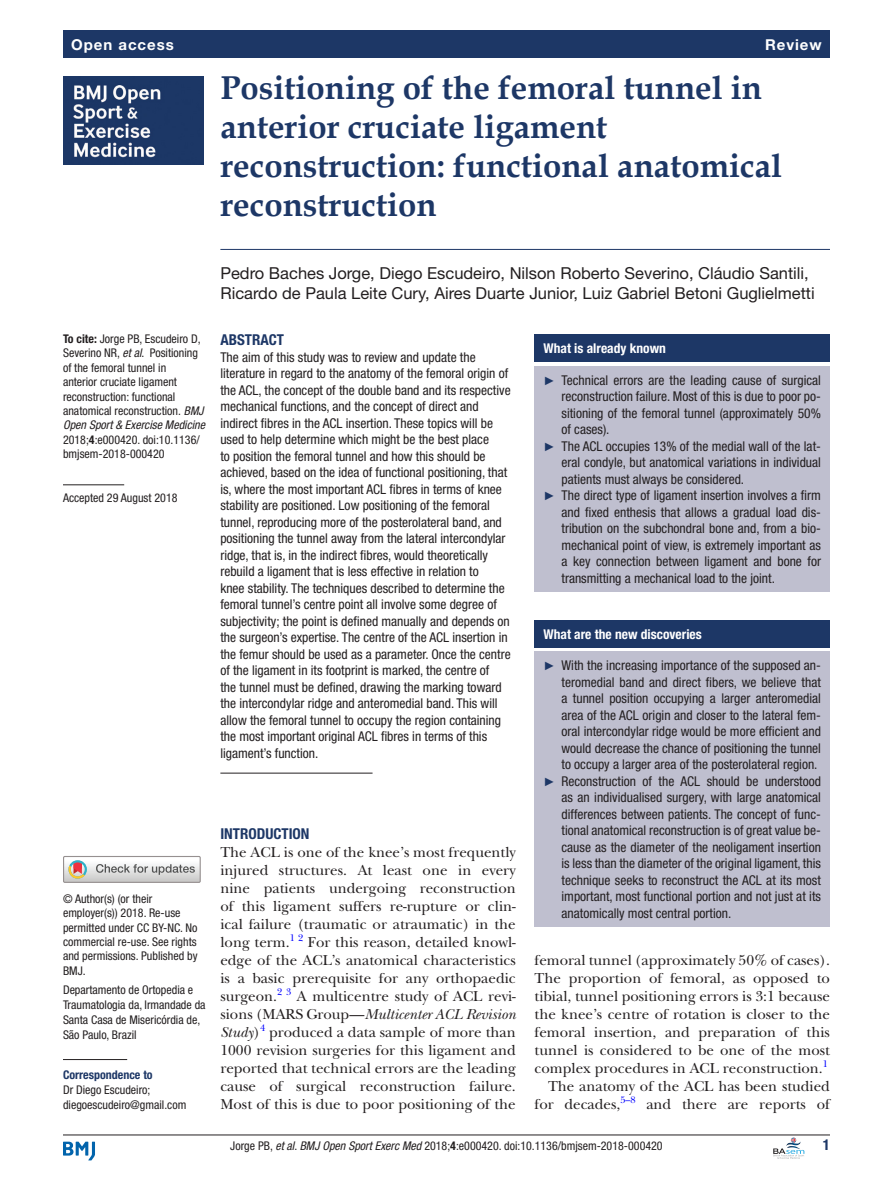
<style>
.page{position:relative;width:893px;height:1191px;background:#fff}
.page>*{position:absolute;margin:0;border:0;box-sizing:border-box;transform-origin:0 0}
.t1{font:700 33px/39px "Book Antiqua";color:#1d3766}
.t2{font:16.5px/19.5px "Helvetica Neue LT Std";color:#231f20}
.t3{font:15px/18px "New Baskerville";color:#231f20;text-align:justify}
.t4{font:700 condensed 15px "Helvetica Neue LT Std";color:#1d3766}
.t5{font:700 15px "Helvetica Neue LT Std";letter-spacing:.065em;color:#fff}
.t6{font:condensed 13.5px/16.5px "Helvetica Neue LT Std";color:#231f20}
.t7{font:700 condensed 13.5px "Helvetica Neue LT Std";color:#fff}
.t8{font:condensed 12px/14.4px "Helvetica Neue LT Std";color:#231f20}
.t9{font:700 condensed 12px "Helvetica Neue LT Std";color:#1d3766}
.t10{font:9.9px "New Baskerville";color:#00f}
.s1{font-weight:700}
.s2{font-style:italic}
.s3{font-family:"Arial";font-stretch:normal;font-size:12px;color:#1d3766}
</style>
<div class="page">
<hr style="left:63px;top:1134px;width:767px;height:1px;background:#231f20">
<svg style="left:63px;top:1141px;width:32px;height:19px"></svg>
<svg style="left:773px;top:1137px;width:31px;height:21px"></svg>
<div style="left:63px;top:31px;width:767px;height:27px;background:#1d3766"></div>
<hr style="left:220px;top:249px;width:610px;height:1px;background:#1d3766">
<hr style="left:63px;top:484px;width:61px;height:1px;background:#231f20">
<hr style="left:63px;top:1059px;width:64px;height:1px;background:#231f20">
<div style="left:63px;top:856px;width:138px;height:27px;border:1px solid #969090"></div>
<svg style="left:64px;top:856px;width:136px;height:26px"></svg>
<img style="left:63px;top:77px;width:140px;height:88px">
<div style="left:535px;top:334px;width:295px;height:28px;background:#1d3766"></div>
<div style="left:535px;top:366px;width:295px;height:226px;background:#bfbfcf"></div>
<div style="left:535px;top:620px;width:295px;height:27px;background:#1d3766"></div>
<div style="left:535px;top:651px;width:295px;height:276px;background:#bfbfcf"></div>
<hr style="left:220px;top:772px;width:153px;height:1px;background:#231f20">
<p class="t5" style="left:71px;top:35px;width:104px">Open access</p>
<p class="t5" style="left:765px;top:35px;width:58px">Review</p>
<h1 class="t1" style="left:220px;top:68px;width:563px">Positioning of the femoral tunnel in anterior cruciate ligament reconstruction: functional anatomical reconstruction</h1>
<p class="t8" style="left:63px;top:331px;width:144px"><span class="s1">To cite:</span> Jorge PB, Escudeiro D,<br>Severino NR, <span class="s2">et al</span>. Positioning of the femoral tunnel in<br>anterior cruciate ligament reconstruction: functional anatomical reconstruction. <span class="s2">BMJ<br>Open Sport &amp; Exercise Medicine<br></span>2018;<span class="s1">4</span>:e000420. doi:10.1136/ bmjsem-2018-000420</p>
<p class="t8" style="left:63px;top:490px;width:116px">Accepted 29 August 2018</p>
<p class="t8" style="left:63px;top:891px;width:136px">© Author(s) (or their employer(s)) 2018. Re-use permitted under CC BY-NC. No commercial re-use. See rights and permissions. Published by<br>BMJ.</p>
<p class="t8" style="left:63px;top:982px;width:144px;line-height:15px">Departamento de Ortopedia e<br>Traumatologia da, Irmandade da<br>Santa Casa de Misericórdia de,<br>São Paulo, Brazil</p>
<p class="t9" style="left:63px;top:1068px;width:91px">Correspondence to</p>
<p class="t8" style="left:63px;top:1082px;width:125px;line-height:15px">Dr Diego Escudeiro; diegoescudeiro@gmail.com</p>
<p class="t2" style="left:220px;top:263px;width:596px">Pedro Baches Jorge, Diego Escudeiro, Nilson Roberto Severino, Cláudio Santili,<br>Ricardo de Paula Leite Cury, Aires Duarte Junior, Luiz Gabriel Betoni Guglielmetti</p>
<p class="t4" style="left:220px;top:331px;width:49px">Abstract</p>
<p class="t6" style="left:220px;top:348px;width:292px">The aim of this study was to review and update the literature in regard to the anatomy of the femoral origin of the ACL, the concept of the double band and its respective mechanical functions, and the concept of direct and indirect fibres in the ACL insertion. These topics will be used to help determine which might be the best place<br>to position the femoral tunnel and how this should be achieved, based on the idea of functional positioning, that is, where the most important ACL fibres in terms of knee stability are positioned. Low positioning of the femoral tunnel, reproducing more of the posterolateral band, and positioning the tunnel away from the lateral intercondylar ridge, that is, in the indirect fibres, would theoretically rebuild a ligament that is less effective in relation to<br>knee stability. The techniques described to determine the femoral tunnel’s centre point all involve some degree of subjectivity; the point is defined manually and depends on the surgeon’s expertise. The centre of the ACL insertion in the femur should be used as a parameter. Once the centre of the ligament in its footprint is marked, the centre of<br>the tunnel must be defined, drawing the marking toward the intercondylar ridge and anteromedial band. This will allow the femoral tunnel to occupy the region containing the most important original ACL fibres in terms of this ligament’s function.</p>
<p class="t4" style="left:220px;top:825px;width:91px">Introduction</p>
<p class="t3" style="left:220px;top:843px;width:297px">The ACL is one of the knee’s most frequently injured structures. At least one in every nine patients undergoing reconstruction of this ligament suffers re-rupture or clin&shy;ical failure (traumatic or atraumatic) in the long term.</p>
<p class="t10" style="left:290px;top:931px;width:15px">1 2</p>
<p class="t3" style="left:220px;top:933px;width:297px;text-indent:88px">For this reason, detailed knowl&shy;edge of the ACL’s anatomical characteristics is a basic prerequisite for any orthopaedic surgeon.</p>
<p class="t10" style="left:277px;top:985px;width:16px">2 3</p>
<p class="t3" style="left:220px;top:987px;width:297px;text-indent:76px">A multicentre study of ACL revi&shy;sions (MARS Group—<span class="s2">Multicenter ACL Revision Study</span>)</p>
<p class="t10" style="left:260px;top:1021px;width:7px">4</p>
<p class="t3" style="left:220px;top:1023px;width:297px;text-indent:49px">produced a data sample of more than 1000 revision surgeries for this ligament and reported that technical errors are the leading cause of surgical reconstruction failure.<br>Most of this is due to poor positioning of the</p>
<p class="t7" style="left:544px;top:340px;width:124px">What is already known</p>
<p class="t6" style="left:544px;top:372px;width:279px"><span class="s3">►</span> Technical errors are the leading cause of surgical</p>
<p class="t6" style="left:562px;top:388px;width:261px">reconstruction failure. Most of this is due to poor po-</p>
<p class="t6" style="left:562px;top:405px;width:261px">sitioning of the femoral tunnel (approximately 50%</p>
<p class="t6" style="left:562px;top:421px;width:49px">of cases).</p>
<p class="t6" style="left:544px;top:438px;width:279px"><span class="s3">►</span> The ACL occupies 13% of the medial wall of the lat-</p>
<p class="t6" style="left:562px;top:454px;width:261px">eral condyle, but anatomical variations in individual</p>
<p class="t6" style="left:562px;top:471px;width:184px">patients must always be considered.</p>
<p class="t6" style="left:544px;top:487px;width:279px"><span class="s3">►</span> The direct type of ligament insertion involves a firm</p>
<p class="t6" style="left:562px;top:504px;width:261px">and fixed enthesis that allows a gradual load dis-</p>
<p class="t6" style="left:562px;top:520px;width:261px">tribution on the subchondral bone and, from a bio-</p>
<p class="t6" style="left:562px;top:537px;width:261px">mechanical point of view, is extremely important as</p>
<p class="t6" style="left:562px;top:553px;width:261px">a key connection between ligament and bone for</p>
<p class="t6" style="left:562px;top:569px;width:215px">transmitting a mechanical load to the joint.</p>
<p class="t7" style="left:544px;top:625px;width:160px">What are the new discoveries</p>
<p class="t6" style="left:544px;top:657px;width:279px"><span class="s3">►</span> With the increasing importance of the supposed an-</p>
<p class="t6" style="left:562px;top:674px;width:261px">teromedial band and direct fibers, we believe that</p>
<p class="t6" style="left:562px;top:690px;width:261px">a tunnel position occupying a larger anteromedial</p>
<p class="t6" style="left:562px;top:706px;width:261px">area of the ACL origin and closer to the lateral fem-</p>
<p class="t6" style="left:562px;top:723px;width:261px">oral intercondylar ridge would be more efficient and</p>
<p class="t6" style="left:562px;top:739px;width:261px">would decrease the chance of positioning the tunnel</p>
<p class="t6" style="left:562px;top:756px;width:257px">to occupy a larger area of the posterolateral region.</p>
<p class="t6" style="left:544px;top:773px;width:279px"><span class="s3">►</span> Reconstruction of the ACL should be understood</p>
<p class="t6" style="left:562px;top:789px;width:261px">as an individualised surgery, with large anatomical</p>
<p class="t6" style="left:562px;top:806px;width:261px">differences between patients. The concept of func-</p>
<p class="t6" style="left:562px;top:822px;width:261px">tional anatomical reconstruction is of great value be-</p>
<p class="t6" style="left:562px;top:838px;width:261px">cause as the diameter of the neoligament insertion</p>
<p class="t6" style="left:562px;top:855px;width:261px">is less than the diameter of the original ligament, this</p>
<p class="t6" style="left:562px;top:871px;width:261px">technique seeks to reconstruct the ACL at its most</p>
<p class="t6" style="left:562px;top:888px;width:261px">important, most functional portion and not just at its</p>
<p class="t6" style="left:562px;top:904px;width:171px">anatomically most central portion.</p>
<p class="t3" style="left:535px;top:951px;width:297px">femoral tunnel (approximately 50% of cases).</p>
<p class="t3" style="left:535px;top:969px;width:297px">The proportion of femoral, as opposed to</p>
<p class="t3" style="left:535px;top:987px;width:297px">tibial, tunnel positioning errors is 3:1 because</p>
<p class="t3" style="left:535px;top:1005px;width:297px">the knee’s centre of rotation is closer to the</p>
<p class="t3" style="left:535px;top:1023px;width:297px">femoral insertion, and preparation of this</p>
<p class="t3" style="left:535px;top:1041px;width:297px">tunnel is considered to be one of the most</p>
<p class="t3" style="left:535px;top:1059px;width:295px">complex procedures in ACL reconstruction.<sup>1</sup></p>
<p class="t3" style="left:548px;top:1077px;width:283px">The anatomy of the ACL has been studied</p>
<p class="t3" style="left:535px;top:1095px;width:87px">for decades,</p>
<p class="t10" style="left:620px;top:1093px;width:17px">5–8</p>
<p class="t3" style="left:646px;top:1095px;width:185px">and there are reports of</p>
<p class="t8" style="left:230px;top:1138px;width:434px">Jorge PB, <span class="s2">et al</span>. <span class="s2">BMJ Open Sport Exerc Med</span> 2018;<span class="s1">4</span>:e000420. doi:10.1136/bmjsem-2018-000420</p>
<p class="t4" style="left:823px;top:1135px;width:9px">1</p>
</div>
